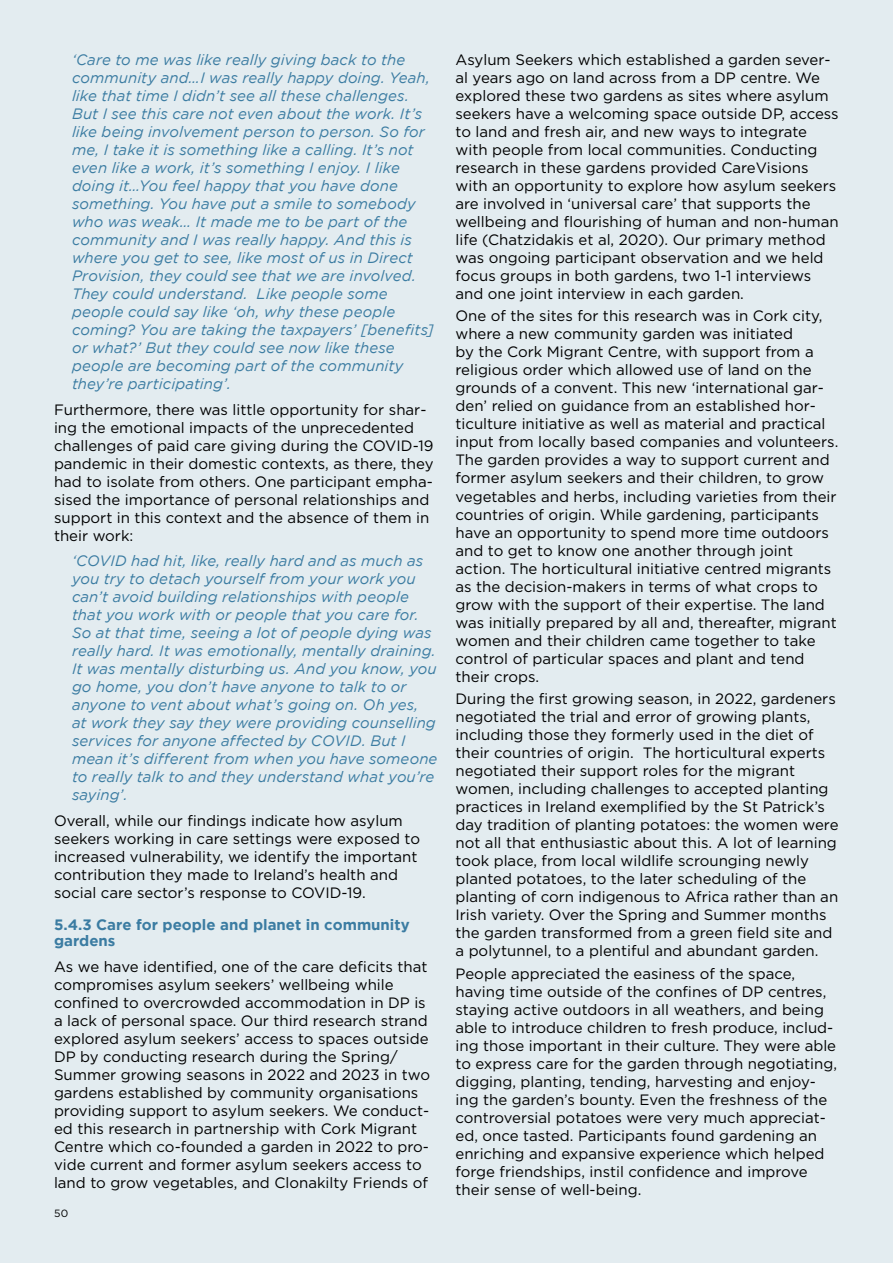
<style>
.page{position:relative;width:893px;height:1263px;background:#e3ecf0}
.page>*{position:absolute;margin:0;border:0;box-sizing:border-box;transform-origin:0 0}
.t1{font:15px/18px "Gotham";color:#000}
.t2{font:italic 15px/18px "Gotham";letter-spacing:.005em;color:#3b7ca2}
.t3{font:700 15px/16.2px "Gotham";color:#3b7ca2}
.t4{font:10.5px "Gotham";color:#000}
</style>
<div class="page">
<p class="t2" style="left:72px;top:51px;width:363px">‘Care to me was like really giving back to the community and…I was really happy doing. Yeah, like that time I didn’t see all these challenges.<br>But I see this care not even about the work. It’s like being involvement person to person. So for me, I take it is something like a calling. It’s not even like a work, it’s something I enjoy. I like doing it…You feel happy that you have done something. You have put a smile to somebody who was weak… It made me to be part of the community and I was really happy. And this is where you get to see, like most of us in Direct Provision, they could see that we are involved.<br>They could understand. Like people some people could say like ‘oh, why these people coming? You are taking the taxpayers’ [benefits] or what?’ But they could see now like these people are becoming part of the community they’re participating’.</p>
<p class="t1" style="left:54px;top:400px;width:381px">Furthermore, there was little opportunity for shar&shy;ing the emotional impacts of the unprecedented challenges of paid care giving during the COVID-19 pandemic in their domestic contexts, as there, they had to isolate from others. One participant empha&shy;sised the importance of personal relationships and support in this context and the absence of them in their work:</p>
<p class="t2" style="left:72px;top:552px;width:367px">‘COVID had hit, like, really hard and as much as you try to detach yourself from your work you can’t avoid building relationships with people that you work with or people that you care for.<br>So at that time, seeing a lot of people dying was really hard. It was emotionally, mentally draining.<br>It was mentally disturbing us. And you know, you go home, you don’t have anyone to talk to or anyone to vent about what’s going on. Oh yes,<br>at work they say they were providing counselling services for anyone affected by COVID. But I mean it’s different from when you have someone to really talk to and they understand what you’re saying’.</p>
<p class="t1" style="left:54px;top:811px;width:368px">Overall, while our findings indicate how asylum seekers working in care settings were exposed to increased vulnerability, we identify the important contribution they made to Ireland’s health and social care sector’s response to COVID-19.</p>
<p class="t3" style="left:54px;top:916px;width:357px">5.4.3 Care for people and planet in community gardens</p>
<p class="t1" style="left:54px;top:957px;width:378px">As we have identified, one of the care deficits that compromises asylum seekers’ wellbeing while confined to overcrowded accommodation in DP is a lack of personal space. Our third research strand explored asylum seekers’ access to spaces outside DP by conducting research during the Spring/ Summer growing seasons in 2022 and 2023 in two gardens established by community organisations providing support to asylum seekers. We conduct&shy;ed this research in partnership with Cork Migrant Centre which co-founded a garden in 2022 to pro&shy;vide current and former asylum seekers access to land to grow vegetables, and Clonakilty Friends of</p>
<p class="t4" style="left:54px;top:1206px;width:16px">50</p>
<p class="t1" style="left:455px;top:50px;width:385px">Asylum Seekers which established a garden sever&shy;al years ago on land across from a DP centre. We explored these two gardens as sites where asylum seekers have a welcoming space outside DP, access to land and fresh air, and new ways to integrate with people from local communities. Conducting research in these gardens provided CareVisions with an opportunity to explore how asylum seekers are involved in ‘universal care’ that supports the wellbeing and flourishing of human and non-human life (Chatzidakis et al, 2020). Our primary method was ongoing participant observation and we held focus groups in both gardens, two 1-1 interviews and one joint interview in each garden.</p>
<p class="t1" style="left:455px;top:307px;width:384px">One of the sites for this research was in Cork city, where a new community garden was initiated<br>by the Cork Migrant Centre, with support from a religious order which allowed use of land on the grounds of a convent. This new ‘international gar&shy;den’ relied on guidance from an established hor&shy;ticulture initiative as well as material and practical input from locally based companies and volunteers.<br>The garden provides a way to support current and former asylum seekers and their children, to grow vegetables and herbs, including varieties from their countries of origin. While gardening, participants have an opportunity to spend more time outdoors and to get to know one another through joint action. The horticultural initiative centred migrants as the decision-makers in terms of what crops to grow with the support of their expertise. The land was initially prepared by all and, thereafter, migrant women and their children came together to take control of particular spaces and plant and tend their crops.</p>
<p class="t1" style="left:455px;top:689px;width:385px">During the first growing season, in 2022, gardeners negotiated the trial and error of growing plants, including those they formerly used in the diet of their countries of origin. The horticultural experts negotiated their support roles for the migrant women, including challenges to accepted planting practices in Ireland exemplified by the St Patrick’s day tradition of planting potatoes: the women were not all that enthusiastic about this. A lot of learning took place, from local wildlife scrounging newly planted potatoes, to the later scheduling of the planting of corn indigenous to Africa rather than an Irish variety. Over the Spring and Summer months the garden transformed from a green field site and a polytunnel, to a plentiful and abundant garden.</p>
<p class="t1" style="left:455px;top:964px;width:383px">People appreciated the easiness of the space, having time outside of the confines of DP centres, staying active outdoors in all weathers, and being able to introduce children to fresh produce, includ&shy;ing those important in their culture. They were able to express care for the garden through negotiating, digging, planting, tending, harvesting and enjoy&shy;ing the garden’s bounty. Even the freshness of the controversial potatoes were very much appreciat&shy;ed, once tasted. Participants found gardening an enriching and expansive experience which helped forge friendships, instil confidence and improve their sense of well-being.</p>
</div>
